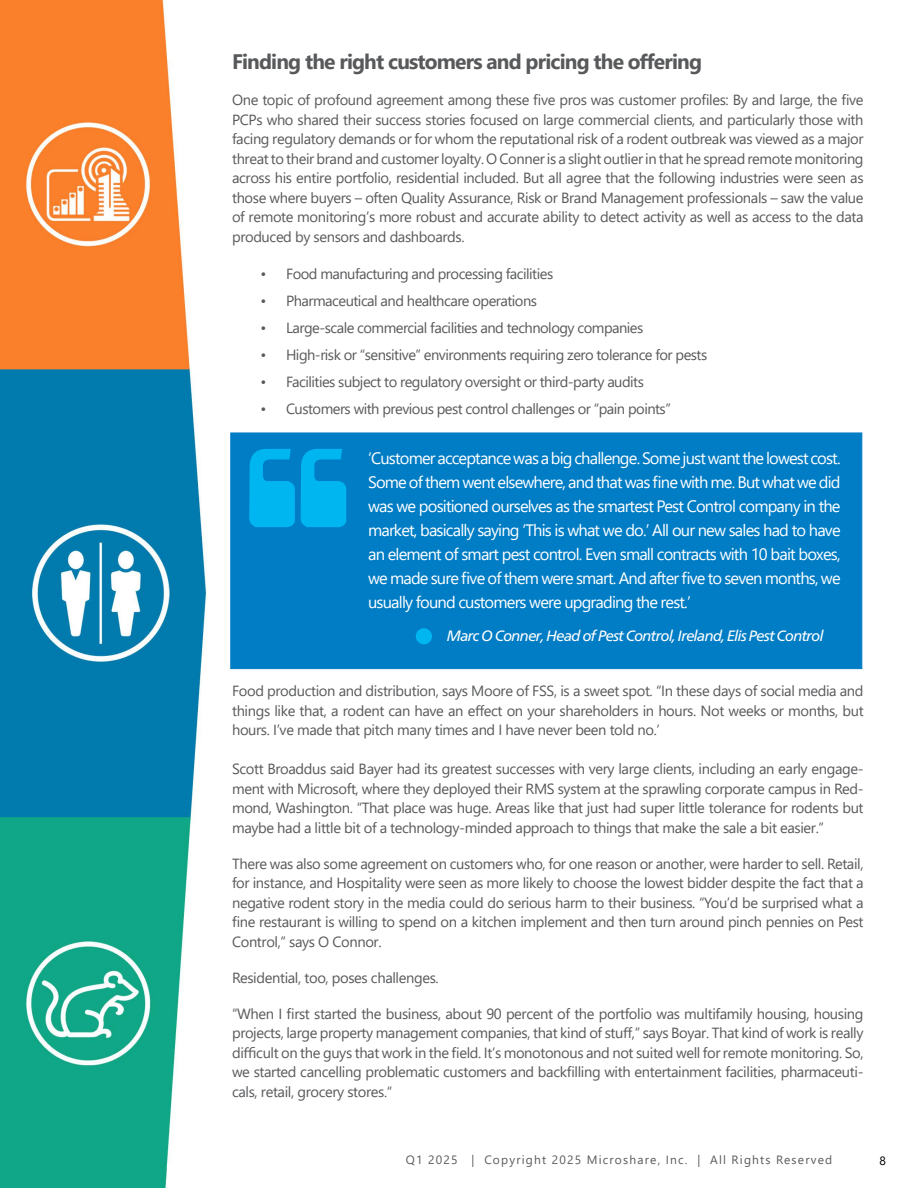
<style>
.page{position:relative;width:918px;height:1188px;background:#fff}
.page>*{position:absolute;margin:0;border:0;box-sizing:border-box;transform-origin:0 0}
.t1{font:700 21px "Segoe UI";letter-spacing:-.04em;color:#58595b}
.t2{font:16.5px/24px "Segoe UI";letter-spacing:-.05em;color:#fff;text-align:justify}
.t3{font:italic 15px "Frutiger Neue LT";letter-spacing:-.05em;color:#fff}
.t4{font:14.7px/19.5px "Segoe UI";letter-spacing:-.035em;color:#58595b;text-align:justify}
.t5{font:12px "Segoe UI";letter-spacing:.1em;color:#58595b}
.t6{font:12px "Segoe UI";color:#000}
</style>
<div class="page">
<img style="left:0;top:0;width:863px;height:1188px">
<div style="left:230px;top:433px;width:632px;height:236px;background:#007dc5;border:1px solid #007dc5"></div>
<div style="left:416px;top:628px;width:16px;height:16px;background:#00b6f1;border-radius:50%"></div>
<svg style="left:249px;top:449px;width:97px;height:78px"></svg>
<h1 class="t1" style="left:232px;top:42px;width:472px">Finding the right customers and pricing the offering</h1>
<p class="t4" style="left:232px;top:89px;width:633px">One topic of profound agreement among these five pros was customer profiles: By and large, the five PCPs who shared their success stories focused on large commercial clients, and particularly those with facing regulatory demands or for whom the reputational risk of a rodent outbreak was viewed as a major threat to their brand and customer loyalty. O Conner is a slight outlier in that he spread remote monitoring across his entire portfolio, residential included. But all agree that the following industries were seen as those where buyers – often Quality Assurance, Risk or Brand Management professionals – saw the value of remote monitoring’s more robust and accurate ability to detect activity as well as access to the data produced by sensors and dashboards.</p>
<p class="t4" style="left:261px;top:263px;width:294px">• Food manufacturing and processing facilities</p>
<p class="t4" style="left:261px;top:290px;width:278px">• Pharmaceutical and healthcare operations</p>
<p class="t4" style="left:261px;top:317px;width:384px">• Large-scale commercial facilities and technology companies</p>
<p class="t4" style="left:261px;top:344px;width:448px">• High-risk or “sensitive” environments requiring zero tolerance for pests</p>
<p class="t4" style="left:261px;top:371px;width:385px">• Facilities subject to regulatory oversight or third-party audits</p>
<p class="t4" style="left:261px;top:398px;width:412px">• Customers with previous pest control challenges or “pain points”</p>
<p class="t2" style="left:368px;top:445px;width:474px">‘Customer acceptance was a big challenge. Some just want the lowest cost.<br>Some of them went elsewhere, and that was fine with me. But what we did was we positioned ourselves as the smartest Pest Control company in the market, basically saying ‘This is what we do.’ All our new sales had to have an element of smart pest control. Even small contracts with 10 bait boxes, we made sure five of them were smart. And after five to seven months, we usually found customers were upgrading the rest.’</p>
<p class="t3" style="left:447px;top:627px;width:379px">Marc O Conner, Head of Pest Control, Ireland, Elis Pest Control</p>
<p class="t4" style="left:232px;top:680px;width:633px">Food production and distribution, says Moore of FSS, is a sweet spot. “In these days of social media and things like that, a rodent can have an effect on your shareholders in hours. Not weeks or months, but hours. I’ve made that pitch many times and I have never been told no.’</p>
<p class="t4" style="left:232px;top:758px;width:633px">Scott Broaddus said Bayer had its greatest successes with very large clients, including an early engage&shy;ment with Microsoft, where they deployed their RMS system at the sprawling corporate campus in Red&shy;mond, Washington. “That place was huge. Areas like that just had super little tolerance for rodents but maybe had a little bit of a technology-minded approach to things that make the sale a bit easier.”</p>
<p class="t4" style="left:232px;top:853px;width:633px">There was also some agreement on customers who, for one reason or another, were harder to sell. Retail, for instance, and Hospitality were seen as more likely to choose the lowest bidder despite the fact that a negative rodent story in the media could do serious harm to their business. “You’d be surprised what a fine restaurant is willing to spend on a kitchen implement and then turn around pinch pennies on Pest Control,” says O Connor.</p>
<p class="t4" style="left:232px;top:967px;width:208px">Residential, too, poses challenges.</p>
<p class="t4" style="left:232px;top:1003px;width:633px">“When I first started the business, about 90 percent of the portfolio was multifamily housing, housing projects, large property management companies, that kind of stuff,” says Boyar. That kind of work is really difficult on the guys that work in the field. It’s monotonous and not suited well for remote monitoring. So, we started cancelling problematic customers and backfilling with entertainment facilities, pharmaceuti&shy;cals, retail, grocery stores.“</p>
<p class="t5" style="left:406px;top:1148px;width:428px">Q1 2025 | Copyright 2025 Microshare, Inc. | All Rights Reserved</p>
<p class="t6" style="left:879px;top:1149px;width:8px">8</p>
</div>
